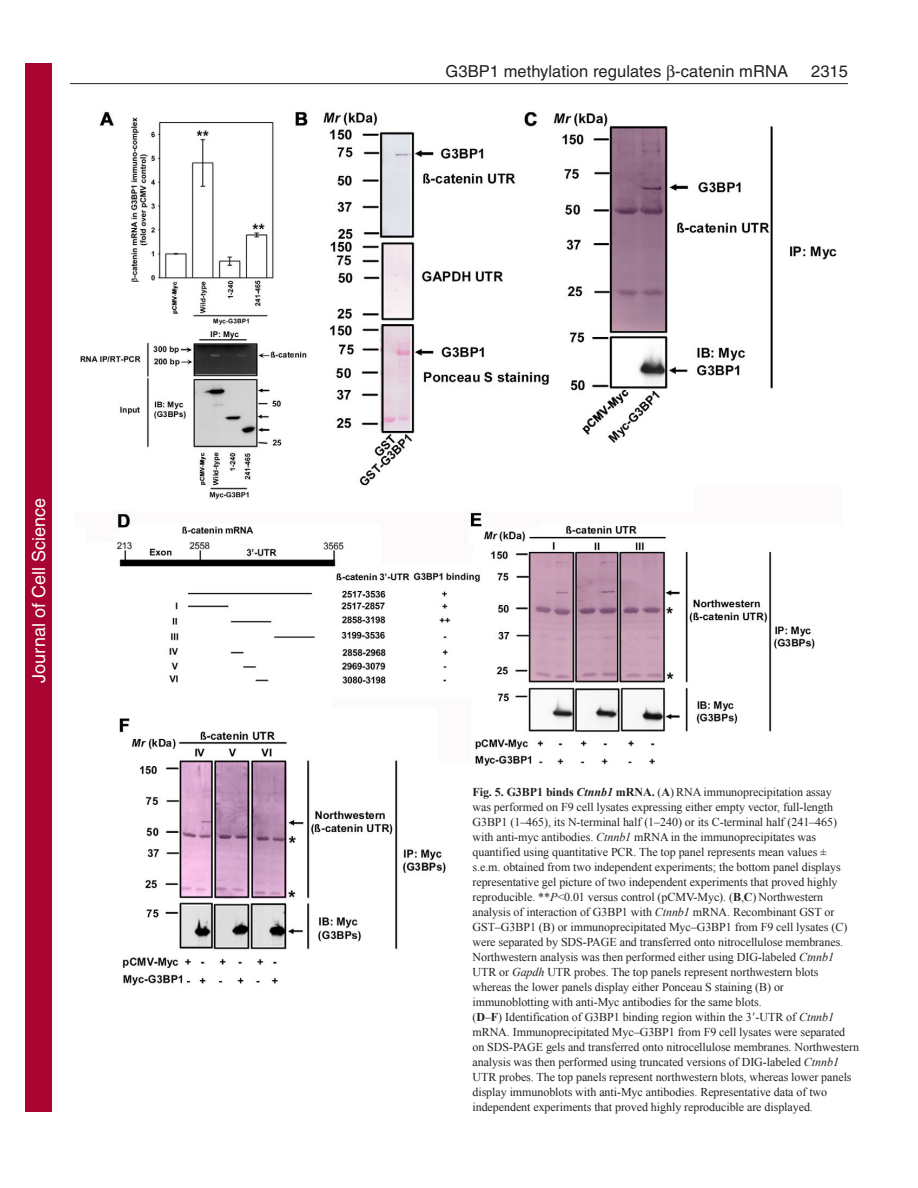
<style>
.page{position:relative;width:918px;height:1188px;background:#fff}
.page>*{position:absolute;margin:0;border:0;box-sizing:border-box;transform-origin:0 0}
.t1{font:18px "Helvetica";color:#fff}
.t2{font:16.5px "Helvetica";letter-spacing:.005em;color:#231f20}
.t3{font:12px/15px "Times New Roman";letter-spacing:-.005em;color:#231f20}
.s1{font-weight:700}
.s2{font-weight:700;font-style:italic}
.s3{font-style:italic}
.s4{font-family:"Mathematical Pi One"}
</style>
<div class="page">
<hr style="left:70px;top:83px;width:778px;height:1px;background:#231f20">
<img style="left:80px;top:111px;width:757px;height:875px">
<div style="left:26px;top:64px;width:26px;height:1048px;background:#a90332"></div>
<h1 class="t1" style="left:28px;top:683px;width:186px;rotate:-90deg">Journal of Cell Science</h1>
<h2 class="t2" style="left:446px;top:65px;width:344px">G3BP1 methylation regulates -catenin mRNA</h2>
<h2 class="t2" style="left:811px;top:65px;width:38px">2315</h2>
<p class="t3" style="left:472px;top:784px;width:388px"><span class="s1">Fig. 5. G3BP1 binds</span> <span class="s2">Ctnnb1</span> <span class="s1">mRNA.</span> (<span class="s1">A</span>) RNA immunoprecipitation assay<br>was performed on F9 cell lysates expressing either empty vector, full-length G3BP1 (1–465), its N-terminal half (1–240) or its C-terminal half (241–465) with anti-myc antibodies. <span class="s3">Ctnnb1</span> mRNA in the immunoprecipitates was quantified using quantitative PCR. The top panel represents mean values ±<br>s.e.m. obtained from two independent experiments; the bottom panel displays representative gel picture of two independent experiments that proved highly reproducible. **<span class="s3">P</span>&lt;0.01 versus control (pCMV-Myc). (<span class="s1">B</span>,<span class="s1">C</span>) Northwestern analysis of interaction of G3BP1 with <span class="s3">Ctnnb1</span> mRNA. Recombinant GST or GST–G3BP1 (B) or immunoprecipitated Myc–G3BP1 from F9 cell lysates (C) were separated by SDS-PAGE and transferred onto nitrocellulose membranes.<br>Northwestern analysis was then performed either using DIG-labeled <span class="s3">Ctnnb1<br></span>UTR or <span class="s3">Gapdh</span> UTR probes. The top panels represent northwestern blots whereas the lower panels display either Ponceau S staining (B) or immunoblotting with anti-Myc antibodies for the same blots.<br>(<span class="s1">D</span>–<span class="s1">F</span>) Identification of G3BP1 binding region within the 3<span class="s4">-</span>-UTR of <span class="s3">Ctnnb1 </span>mRNA. Immunoprecipitated Myc–G3BP1 from F9 cell lysates were separated on SDS-PAGE gels and transferred onto nitrocellulose membranes. Northwestern analysis was then performed using truncated versions of DIG-labeled <span class="s3">Ctnnb1<br></span>UTR probes. The top panels represent northwestern blots, whereas lower panels display immunoblots with anti-Myc antibodies. Representative data of two independent experiments that proved highly reproducible are displayed.</p>
</div>
